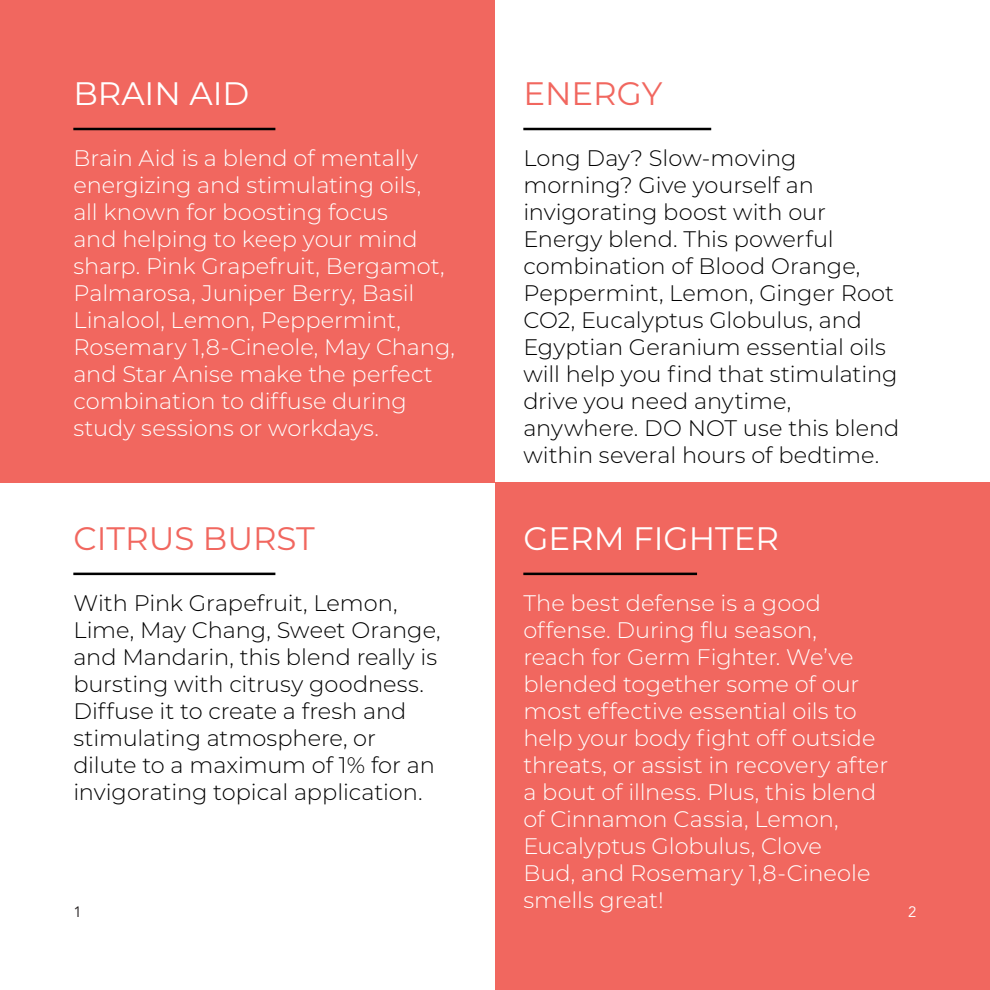
<style>
.page{position:relative;width:990px;height:990px;background:#fff}
.page>*{position:absolute;margin:0;border:0;box-sizing:border-box;transform-origin:0 0}
.t1{font:32.5px "Montserrat";color:#fff}
.t2{font:32.5px "Montserrat";color:#f1675f}
.Body_Copy{font:300 22.5px/27px "Montserrat";color:#fff}
.Body_Copy-2{font:300 22.5px/27px "Montserrat";color:#000}
.Page_Number{font:15px "Avenir";color:#231f20}
.Page_Number-2{font:15px "Avenir";color:#fff}
.s1{font-weight:500;color:#f1675f}
</style>
<div class="page">
<div style="left:0;top:0;width:495px;height:483px;background:#f1675f"></div>
<div style="left:495px;top:483px;width:495px;height:507px;background:#f1675f"></div>
<hr style="left:73px;top:128px;width:202px;height:2px;background:#000">
<hr style="left:73px;top:573px;width:202px;height:2px;background:#000">
<hr style="left:523px;top:128px;width:188px;height:2px;background:#000">
<hr style="left:523px;top:573px;width:174px;height:2px;background:#000">
<h2 class="t1" style="left:73px;top:71px;width:178px">BRAIN AID</h2>
<h2 class="t2" style="left:523px;top:71px;width:141px">ENERGY</h2>
<p class="Body_Copy" style="left:73px;top:144px;width:383px">Brain Aid is a blend of mentally energizing and stimulating oils,<br>all known for boosting focus<br>and helping to keep your mind sharp. Pink Grapefruit, Bergamot,<br>Palmarosa, Juniper Berry, Basil<br>Linalool, Lemon, Peppermint,<br>Rosemary 1,8-Cineole, May Chang, and Star Anise make the perfect combination to diffuse during study sessions or workdays.</p>
<p class="Body_Copy-2" style="left:523px;top:144px;width:378px">Long Day? Slow-moving morning? Give yourself an invigorating boost with our<br>Energy blend. This powerful combination of Blood Orange,<br>Peppermint, Lemon, Ginger Root<br>CO2, Eucalyptus Globulus, and<br>Egyptian Geranium essential oils will help you find that stimulating drive you need anytime, anywhere. DO NOT use this blend within several hours of bedtime.</p>
<h2 class="t2" style="left:73px;top:516px;width:243px">CITRUS BURST</h2>
<h2 class="t1" style="left:523px;top:516px;width:283px">GERM FIGHTER<span class="s1">®</span></h2>
<p class="Body_Copy-2" style="left:73px;top:589px;width:369px">With Pink Grapefruit, Lemon,<br>Lime, May Chang, Sweet Orange, and Mandarin, this blend really is bursting with citrusy goodness.<br>Diffuse it to create a fresh and stimulating atmosphere, or dilute to a maximum of 1% for an invigorating topical application.</p>
<p class="Body_Copy" style="left:523px;top:589px;width:366px">The best defense is a good offense. During flu season,<br>reach for Germ Fighter. We’ve blended together some of our most effective essential oils to help your body fight off outside threats, or assist in recovery after a bout of illness. Plus, this blend of Cinnamon Cassia, Lemon,<br>Eucalyptus Globulus, Clove<br>Bud, and Rosemary 1,8-Cineole smells great!</p>
<p class="Page_Number" style="left:73px;top:903px;width:10px">1</p>
<p class="Page_Number-2" style="left:908px;top:903px;width:10px">2</p>
</div>
